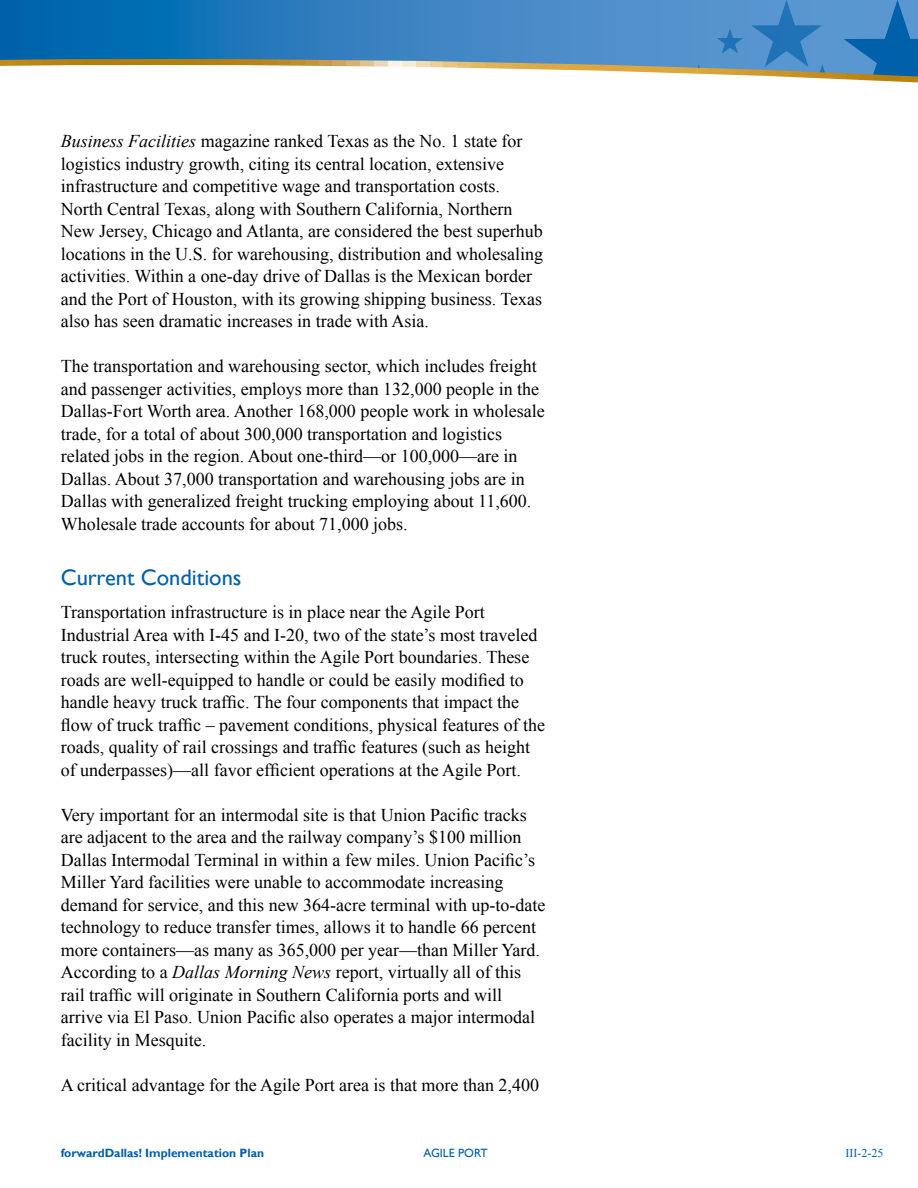
<style>
.page{position:relative;width:918px;height:1188px;background:#fff}
.page>*{position:absolute;margin:0;border:0;box-sizing:border-box;transform-origin:0 0}
.t1{font:22.5px "Gill Sans";color:#0060a9}
.t2{font:18px/22.5px "Times New Roman";color:#000}
.t3{font:700 12px "Gill Sans";color:#0060a9}
.t4{font:12px "Gill Sans";color:#0060a9}
.t5{font:12px "Times New Roman";color:#0060a9}
.s1{font-style:italic}
</style>
<div class="page">
<svg style="left:0;top:0;width:750px;height:59px;background:#3882c2"></svg>
<svg style="left:717px;top:28px;width:26px;height:26px"></svg>
<svg style="left:0;top:20px;width:212px;height:39px;background:#026ab0"></svg>
<svg style="left:750px;top:0;width:168px;height:59px;background:#4187c5"></svg>
<svg style="left:0;top:59px;width:918px;height:24px"></svg>
<p class="t2" style="left:61px;top:130px;width:484px"><span class="s1">Business Facilities</span> magazine ranked Texas as the No. 1 state for logistics industry growth, citing its central location, extensive infrastructure and competitive wage and transportation costs.<br>North Central Texas, along with Southern California, Northern New Jersey, Chicago and Atlanta, are considered the best superhub locations in the U.S. for warehousing, distribution and wholesaling activities. Within a one-day drive of Dallas is the Mexican border and the Port of Houston, with its growing shipping business. Texas also has seen dramatic increases in trade with Asia.</p>
<p class="t2" style="left:61px;top:355px;width:486px">The transportation and warehousing sector, which includes freight and passenger activities, employs more than 132,000 people in the Dallas-Fort Worth area. Another 168,000 people work in wholesale trade, for a total of about 300,000 transportation and logistics related jobs in the region. About one-third—or 100,000—are in Dallas. About 37,000 transportation and warehousing jobs are in Dallas with generalized freight trucking employing about 11,600.<br>Wholesale trade accounts for about 71,000 jobs.</p>
<p class="t1" style="left:61px;top:565px;width:182px">Current Conditions</p>
<p class="t2" style="left:61px;top:601px;width:486px">Transportation infrastructure is in place near the Agile Port Industrial Area with I-45 and I-20, two of the state’s most traveled truck routes, intersecting within the Agile Port boundaries. These roads are well-equipped to handle or could be easily modified to handle heavy truck traffic. The four components that impact the flow of truck traffic – pavement conditions, physical features of the roads, quality of rail crossings and traffic features (such as height of underpasses)—all favor efficient operations at the Agile Port.</p>
<p class="t2" style="left:61px;top:803px;width:486px">Very important for an intermodal site is that Union Pacific tracks are adjacent to the area and the railway company’s $100 million Dallas Intermodal Terminal in within a few miles. Union Pacific’s Miller Yard facilities were unable to accommodate increasing demand for service, and this new 364-acre terminal with up-to-date technology to reduce transfer times, allows it to handle 66 percent more containers—as many as 365,000 per year—than Miller Yard.<br>According to a <span class="s1">Dallas Morning News</span> report, virtually all of this rail traffic will originate in Southern California ports and will arrive via El Paso. Union Pacific also operates a major intermodal facility in Mesquite.</p>
<p class="t2" style="left:61px;top:1073px;width:480px">A critical advantage for the Agile Port area is that more than 2,400</p>
<p class="t3" style="left:61px;top:1146px;width:205px">forwardDallas! Implementation Plan</p>
<p class="t4" style="left:424px;top:1146px;width:66px">AGILE PORT</p>
<p class="t5" style="left:845px;top:1145px;width:39px">III-2-25</p>
</div>
